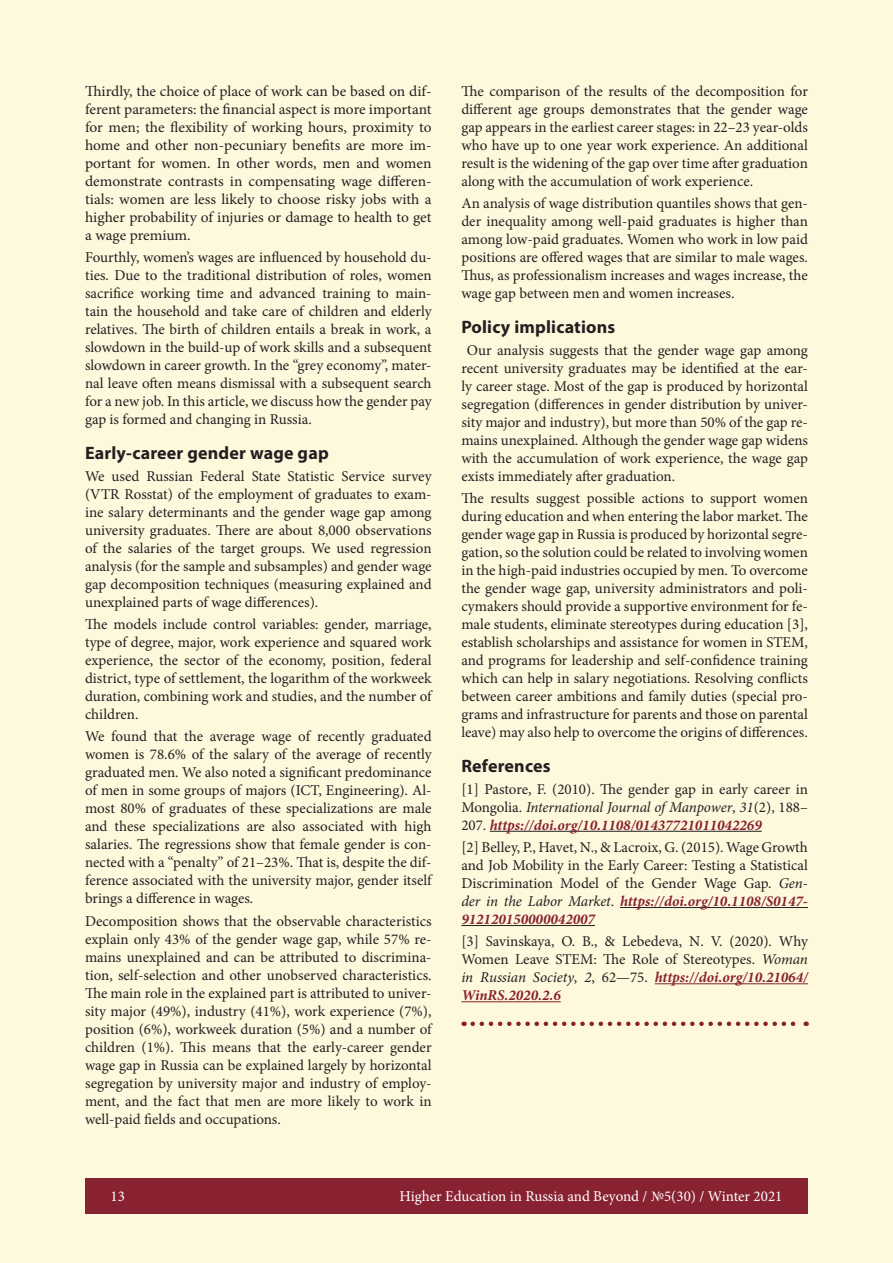
<style>
.page{position:relative;width:893px;height:1263px;background:#fef8dd}
.page>*{position:absolute;margin:0;border:0;box-sizing:border-box;transform-origin:0 0}
.подзаголовок{font:700 18px "Myriad Pro";letter-spacing:.01em;color:#231f20}
.КОНЕЦ_СТАТЬИ{font:15px/18px "Minion Pro";color:#231f20;text-align:justify}
.t1{font:15px "Minion Pro";color:#fff}
.s1{font-style:italic}
.s2{font-weight:700;font-style:italic;color:#882231}
</style>
<div class="page">
<div style="left:85px;top:1178px;width:723px;height:35px;background:#882231"></div>
<hr style="left:490px;top:831px;width:272px;height:1px;background:#231f20">
<hr style="left:620px;top:907px;width:188px;height:1px;background:#231f20">
<hr style="left:461px;top:925px;width:134px;height:1px;background:#231f20">
<hr style="left:655px;top:983px;width:153px;height:1px;background:#882231">
<svg style="left:473px;top:1021px;width:334px;height:5px"></svg>
<hr style="left:461px;top:1001px;width:100px;height:1px;background:#882231">
<p class="КОНЕЦ_СТАТЬИ" style="left:85px;top:82px;width:348px">Thirdly, the choice of place of work can be based on dif&shy;ferent parameters: the financial aspect is more important for men; the flexibility of working hours, proximity to home and other non-pecuniary benefits are more im&shy;portant for women. In other words, men and women demonstrate contrasts in compensating wage differen&shy;tials: women are less likely to choose risky jobs with a higher probability of injuries or damage to health to get a wage premium.</p>
<p class="КОНЕЦ_СТАТЬИ" style="left:85px;top:248px;width:348px">Fourthly, women’s wages are influenced by household du&shy;ties. Due to the traditional distribution of roles, women sacrifice working time and advanced training to main&shy;tain the household and take care of children and elderly relatives. The birth of children entails a break in work, a slowdown in the build-up of work skills and a subsequent slowdown in career growth. In the “grey economy”, mater&shy;nal leave often means dismissal with a subsequent search for a new job. In this article, we discuss how the gender pay gap is formed and changing in Russia.</p>
<p class="подзаголовок" style="left:85px;top:441px;width:245px">Early-career gender wage gap</p>
<p class="КОНЕЦ_СТАТЬИ" style="left:85px;top:467px;width:348px">We used Russian Federal State Statistic Service survey (VTR Rosstat) of the employment of graduates to exam&shy;ine salary determinants and the gender wage gap among university graduates. There are about 8,000 observations of the salaries of the target groups. We used regression analysis (for the sample and subsamples) and gender wage gap decomposition techniques (measuring explained and unexplained parts of wage differences).</p>
<p class="КОНЕЦ_СТАТЬИ" style="left:85px;top:615px;width:348px">The models include control variables: gender, marriage, type of degree, major, work experience and squared work experience, the sector of the economy, position, federal district, type of settlement, the logarithm of the workweek duration, combining work and studies, and the number of children.</p>
<p class="КОНЕЦ_СТАТЬИ" style="left:85px;top:728px;width:348px">We found that the average wage of recently graduated women is 78.6% of the salary of the average of recently graduated men. We also noted a significant predominance of men in some groups of majors (ICT, Engineering). Al&shy;most 80% of graduates of these specializations are male and these specializations are also associated with high salaries. The regressions show that female gender is con&shy;nected with a “penalty” of 21–23%. That is, despite the dif&shy;ference associated with the university major, gender itself brings a difference in wages.</p>
<p class="КОНЕЦ_СТАТЬИ" style="left:85px;top:912px;width:348px">Decomposition shows that the observable characteristics explain only 43% of the gender wage gap, while 57% re&shy;mains unexplained and can be attributed to discrimina&shy;tion, self-selection and other unobserved characteristics.<br>The main role in the explained part is attributed to univer&shy;sity major (49%), industry (41%), work experience (7%), position (6%), workweek duration (5%) and a number of children (1%). This means that the early-career gender wage gap in Russia can be explained largely by horizontal segregation by university major and industry of employ&shy;ment, and the fact that men are more likely to work in well-paid fields and occupations.</p>
<p class="КОНЕЦ_СТАТЬИ" style="left:461px;top:82px;width:348px">The comparison of the results of the decomposition for different age groups demonstrates that the gender wage gap appears in the earliest career stages: in 22–23 year-olds who have up to one year work experience. An additional result is the widening of the gap over time after graduation along with the accumulation of work experience.</p>
<p class="КОНЕЦ_СТАТЬИ" style="left:461px;top:194px;width:348px">An analysis of wage distribution quantiles shows that gen&shy;der inequality among well-paid graduates is higher than among low-paid graduates. Women who work in low paid positions are offered wages that are similar to male wages.<br>Thus, as professionalism increases and wages increase, the wage gap between men and women increases.</p>
<p class="подзаголовок" style="left:461px;top:315px;width:155px">Policy implications</p>
<p class="КОНЕЦ_СТАТЬИ" style="left:461px;top:341px;width:348px;text-indent:5px">Our analysis suggests that the gender wage gap among recent university graduates may be identified at the ear&shy;ly career stage. Most of the gap is produced by horizontal segregation (differences in gender distribution by univer&shy;sity major and industry), but more than 50% of the gap re&shy;mains unexplained. Although the gender wage gap widens with the accumulation of work experience, the wage gap exists immediately after graduation.</p>
<p class="КОНЕЦ_СТАТЬИ" style="left:461px;top:489px;width:348px">The results suggest possible actions to support women during education and when entering the labor market. The gender wage gap in Russia is produced by horizontal segre&shy;gation, so the solution could be related to involving women in the high-paid industries occupied by men. To overcome the gender wage gap, university administrators and poli&shy;cymakers should provide a supportive environment for fe&shy;male students, eliminate stereotypes during education [3], establish scholarships and assistance for women in STEM, and programs for leadership and self-confidence training which can help in salary negotiations. Resolving conflicts between career ambitions and family duties (special pro&shy;grams and infrastructure for parents and those on parental leave) may also help to overcome the origins of differences.</p>
<p class="подзаголовок" style="left:461px;top:754px;width:91px">References</p>
<p class="КОНЕЦ_СТАТЬИ" style="left:461px;top:780px;width:348px">[1] Pastore, F. (2010). The gender gap in early career in Mongolia. <span class="s1">International Journal of Manpower</span>, <span class="s1">31</span>(2), 188– 207. <span class="s2">https://doi.org/10.1108/01437721011042269</span></p>
<p class="КОНЕЦ_СТАТЬИ" style="left:461px;top:838px;width:348px">[2] Belley, P., Havet, N., &amp; Lacroix, G. (2015). Wage Growth and Job Mobility in the Early Career: Testing a Statistical Discrimination Model of the Gender Wage Gap. <span class="s1">Gen&shy;der in the Labor Market</span>. <span class="s2">https://doi.org/10.1108/S0147- 912120150000042007</span></p>
<p class="КОНЕЦ_СТАТЬИ" style="left:461px;top:932px;width:348px">[3] Savinskaya, O. B., &amp; Lebedeva, N. V. (2020). Why Women Leave STEM: The Role of Stereotypes. <span class="s1">Woman in Russian Society</span>, <span class="s1">2</span>, 62—75. <span class="s2">https://doi.org/10.21064/ WinRS.2020.2.6</span></p>
<p class="t1" style="left:111px;top:1186px;width:16px">13</p>
<p class="t1" style="left:399px;top:1186px;width:384px">Higher Education in Russia and Beyond / №5(30) / Winter 2021</p>
</div>
